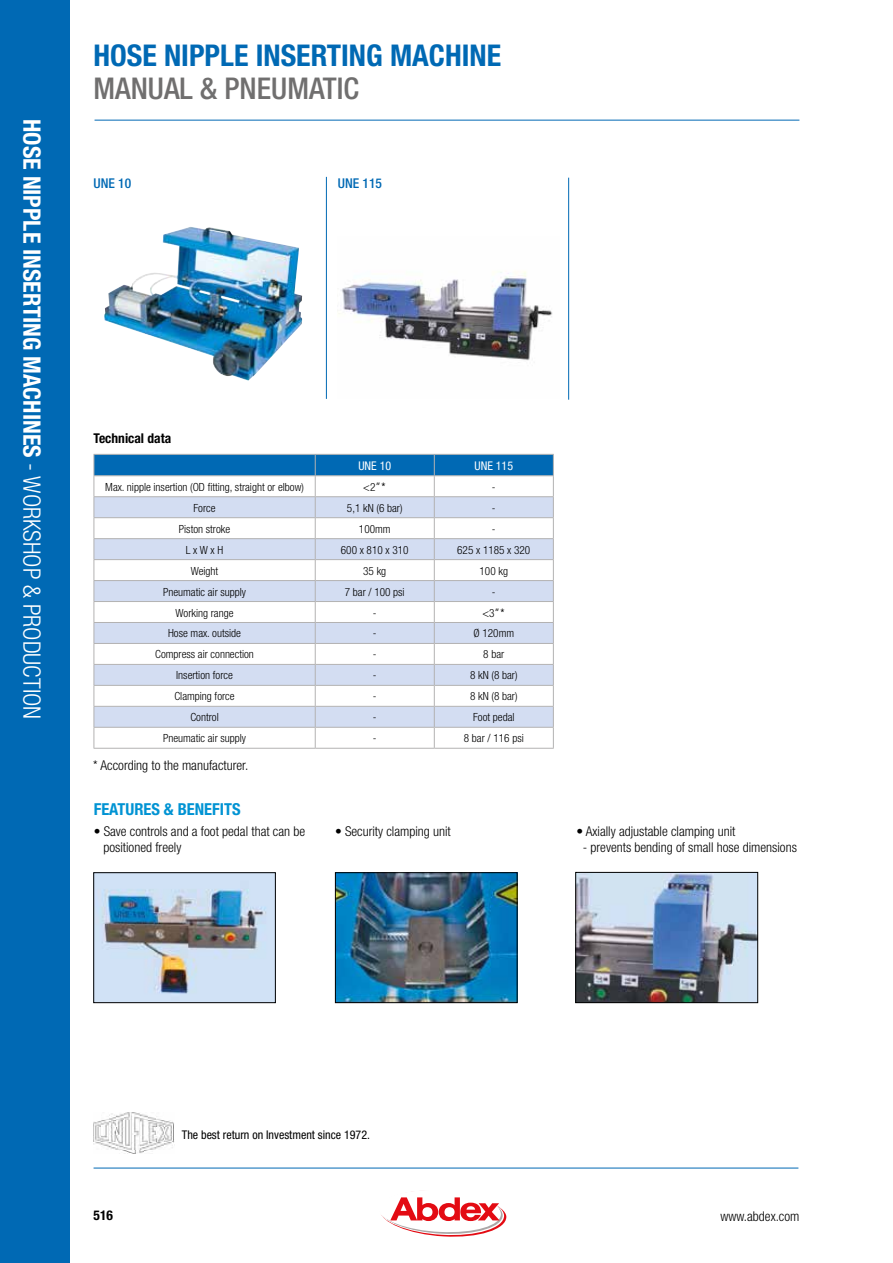
<style>
.page{position:relative;width:893px;height:1263px;background:#fff}
.page>*{position:absolute;margin:0;border:0;box-sizing:border-box;transform-origin:0 0}
.t1{font:700 condensed 30px "Helvetica Neue";color:#0069b4}
.t2{font:500 condensed 30px "Helvetica Neue";color:#706f6f}
.t3{font:700 condensed 24px "Helvetica Neue";color:#fff}
.t4{font:700 condensed 16.5px "Helvetica Neue";color:#0093d3}
.t5{font:300 condensed 13.5px/16.5px "Helvetica Neue";color:#000}
.t6{font:700 condensed 13.5px "Helvetica Neue";color:#000}
.t7{font:500 condensed 13.5px "Helvetica Neue";color:#0069b4}
.t8{font:condensed 12px "Helvetica Neue";color:#000}
.t9{font:condensed 12px "Helvetica Neue";color:#fff}
.t10{font:300 condensed 11.25px "Helvetica Neue";color:#000}
.s1{font-weight:300}
.s2{font-family:"Frutiger"}
</style>
<div class="page">
<div style="left:0;top:0;width:70px;height:1263px;background:#0069b4"></div>
<hr style="left:95px;top:120px;width:704px;height:1px;background:#0069b4">
<hr style="left:94px;top:1168px;width:704px;height:1px;background:#0069b4">
<svg style="left:93px;top:1113px;width:81px;height:41px"></svg>
<svg style="left:381px;top:1191px;width:125px;height:46px"></svg>
<img style="left:104px;top:227px;width:198px;height:154px">
<img style="left:338px;top:271px;width:215px;height:90px">
<svg style="left:94px;top:454px;width:460px;height:294px"></svg>
<hr style="left:94px;top:748px;width:221px;height:1px;background:#b3b2b2">
<hr style="left:315px;top:748px;width:119px;height:1px;background:#b3b2b2">
<hr style="left:434px;top:748px;width:120px;height:1px;background:#b3b2b2">
<hr style="left:326px;top:177px;width:1px;height:222px;background:#0069b4">
<hr style="left:568px;top:178px;width:1px;height:222px;background:#0069b4">
<img style="left:577px;top:874px;width:179px;height:127px">
<div style="left:575px;top:872px;width:183px;height:131px;border:1px solid #000"></div>
<img style="left:95px;top:874px;width:179px;height:127px">
<div style="left:93px;top:872px;width:183px;height:131px;border:1px solid #000"></div>
<img style="left:337px;top:874px;width:178px;height:127px">
<div style="left:335px;top:872px;width:182px;height:131px;border:1px solid #000"></div>
<h2 class="t3" style="left:46px;top:119px;width:602px;rotate:90deg">HOSE NIPPLE INSERTING MACHINES <span class="s1">- WORKSHOP &amp; PRODUCTION</span></h2>
<h1 class="t1" style="left:94px;top:37px;width:409px">HOSE NIPPLE INSERTING MACHINE</h1>
<h1 class="t2" style="left:94px;top:70px;width:267px">MANUAL &amp; PNEUMATIC</h1>
<p class="t7" style="left:94px;top:175px;width:39px">UNE 10</p>
<p class="t7" style="left:338px;top:175px;width:46px">UNE 115</p>
<p class="t6" style="left:94px;top:430px;width:79px">Technical data</p>
<p class="t9" style="left:358px;top:459px;width:34px">UNE 10</p>
<p class="t9" style="left:474px;top:459px;width:40px">UNE 115</p>
<p class="t10" style="left:105px;top:480px;width:200px">Max. nipple insertion (OD fitting, straight or elbow)</p>
<p class="t10" style="left:363px;top:480px;width:24px">&lt;2<span class="s2">”*</span></p>
<p class="t10" style="left:492px;top:480px;width:5px">-</p>
<p class="t10" style="left:194px;top:501px;width:24px">Force</p>
<p class="t10" style="left:347px;top:501px;width:57px">5,1 kN (6 bar)</p>
<p class="t10" style="left:492px;top:501px;width:5px">-</p>
<p class="t10" style="left:179px;top:522px;width:53px">Piston stroke</p>
<p class="t10" style="left:359px;top:522px;width:33px">100mm</p>
<p class="t10" style="left:492px;top:522px;width:5px">-</p>
<p class="t10" style="left:186px;top:543px;width:39px">L x W x H</p>
<p class="t10" style="left:341px;top:543px;width:69px">600 x 810 x 310</p>
<p class="t10" style="left:457px;top:543px;width:75px">625 x 1185 x 320</p>
<p class="t10" style="left:191px;top:564px;width:29px">Weight</p>
<p class="t10" style="left:363px;top:564px;width:25px">35 kg</p>
<p class="t10" style="left:480px;top:564px;width:30px">100 kg</p>
<p class="t10" style="left:163px;top:585px;width:85px">Pneumatic air supply</p>
<p class="t10" style="left:345px;top:585px;width:61px">7 bar / 100 psi</p>
<p class="t10" style="left:492px;top:585px;width:5px">-</p>
<p class="t10" style="left:176px;top:606px;width:59px">Working range</p>
<p class="t10" style="left:373px;top:606px;width:5px">-</p>
<p class="t10" style="left:482px;top:606px;width:24px">&lt;3<span class="s2">”*</span></p>
<p class="t10" style="left:168px;top:627px;width:74px">Hose max. outside</p>
<p class="t10" style="left:373px;top:627px;width:5px">-</p>
<p class="t10" style="left:473px;top:627px;width:42px">Ø 120mm</p>
<p class="t10" style="left:155px;top:648px;width:100px">Compress air connection</p>
<p class="t10" style="left:373px;top:648px;width:5px">-</p>
<p class="t10" style="left:483px;top:648px;width:23px">8 bar</p>
<p class="t10" style="left:176px;top:669px;width:58px">Insertion force</p>
<p class="t10" style="left:373px;top:669px;width:5px">-</p>
<p class="t10" style="left:470px;top:669px;width:49px">8 kN (8 bar)</p>
<p class="t10" style="left:174px;top:690px;width:62px">Clamping force</p>
<p class="t10" style="left:373px;top:690px;width:5px">-</p>
<p class="t10" style="left:470px;top:690px;width:49px">8 kN (8 bar)</p>
<p class="t10" style="left:190px;top:711px;width:30px">Control</p>
<p class="t10" style="left:373px;top:711px;width:5px">-</p>
<p class="t10" style="left:473px;top:711px;width:43px">Foot pedal</p>
<p class="t10" style="left:163px;top:732px;width:85px">Pneumatic air supply</p>
<p class="t10" style="left:373px;top:732px;width:5px">-</p>
<p class="t10" style="left:464px;top:732px;width:61px">8 bar / 116 psi</p>
<p class="t5" style="left:93px;top:757px;width:156px">* According to the manufacturer.</p>
<h3 class="t4" style="left:94px;top:799px;width:148px">FEATURES &amp; BENEFITS</h3>
<p class="t5" style="left:103px;top:823px;width:203px;text-indent:-10px">• Save controls and a foot pedal that can be positioned freely</p>
<p class="t5" style="left:335px;top:823px;width:117px">• Security clamping unit</p>
<p class="t5" style="left:576px;top:823px;width:161px">• Axially adjustable clamping unit</p>
<p class="t5" style="left:583px;top:839px;width:216px">- prevents bending of small hose dimensions</p>
<p class="t8" style="left:182px;top:1127px;width:190px">The best return on Investment since 1972.</p>
<p class="t6" style="left:94px;top:1207px;width:21px">516</p>
<p class="t5" style="left:720px;top:1207px;width:81px">www.abdex.com</p>
</div>
